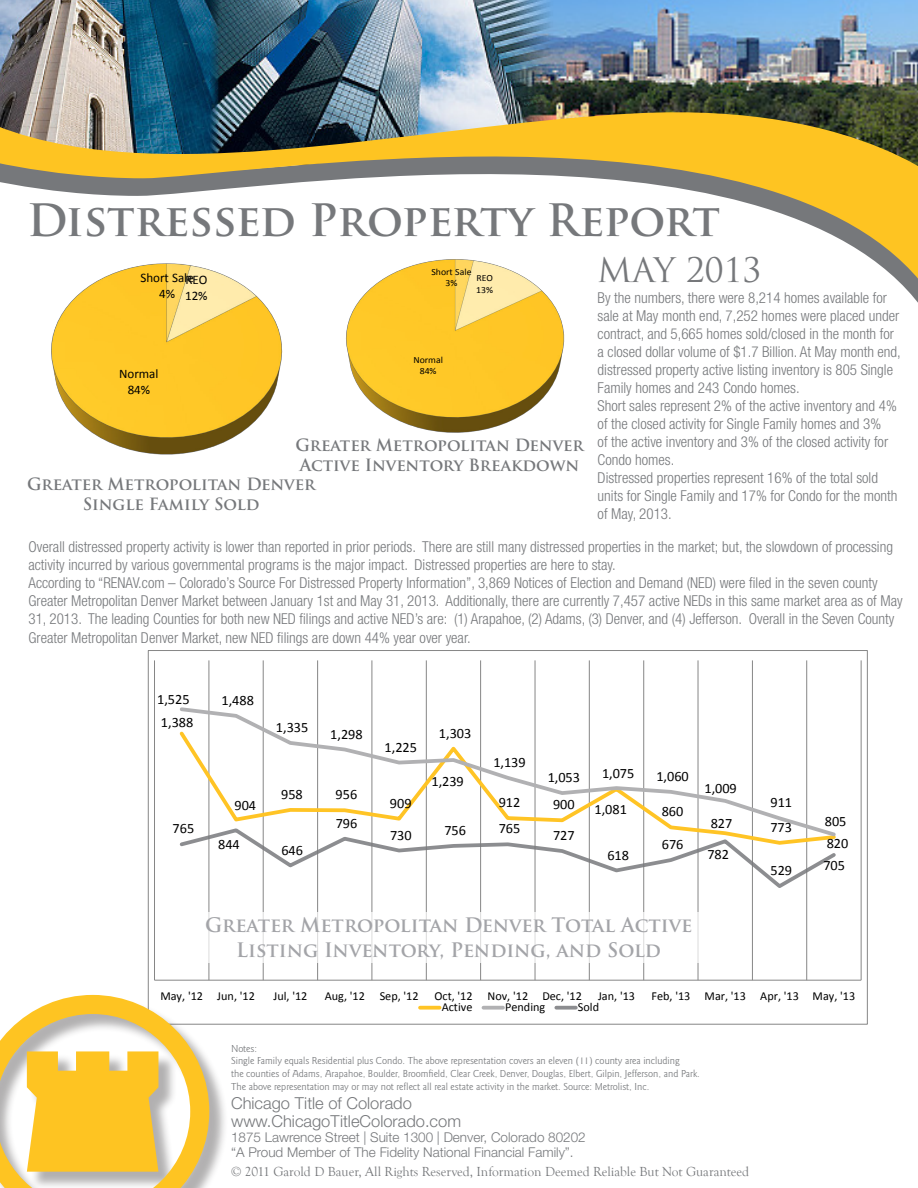
<style>
.page{position:relative;width:918px;height:1188px;background:#fff}
.page>*{position:absolute;margin:0;border:0;box-sizing:border-box;transform-origin:0 0}
.t1{font:700 43.5px "Trajan Pro";color:#76787b}
.t2{font:33px "Trajan Pro";color:#76787b}
.t3{font:700 19.5px/25.2px "Trajan Pro";color:#a3a4a8;text-align:center}
.t4{font:700 16.5px/19.8px "Trajan Pro";color:#76787b}
.t5{font:300 16.5px "Helvetica Neue LT Std";color:#76787b}
.t6{font:300 condensed 15px/18px "Helvetica Neue LT Std";color:#76787b}
.t7{font:14.25px "Calibri";letter-spacing:-.005em;color:#000}
.t8{font:300 13.5px "Helvetica Neue LT Std";color:#76787b}
.t9{font:13.5px "Goudy Old Style T";color:#76787b}
.t10{font:13.05px/15.9px "Calibri";color:#000;text-align:center}
.t11{font:12.15px "Calibri";color:#000}
.t12{font:10.5px/12.6px "Goudy Sans Std";color:#76787b}
.t13{font:9.45px/11.6px "Calibri";color:#000;text-align:center;scale:1.04 1}
</style>
<div class="page">
<hr style="left:209px;top:660px;width:1px;height:320px;background:#868686">
<hr style="left:263px;top:660px;width:1px;height:320px;background:#868686">
<hr style="left:317px;top:660px;width:1px;height:320px;background:#868686">
<hr style="left:372px;top:660px;width:1px;height:320px;background:#868686">
<hr style="left:426px;top:660px;width:1px;height:320px;background:#868686">
<hr style="left:480px;top:660px;width:1px;height:320px;background:#868686">
<hr style="left:535px;top:660px;width:1px;height:320px;background:#868686">
<hr style="left:589px;top:660px;width:1px;height:320px;background:#868686">
<hr style="left:643px;top:660px;width:1px;height:320px;background:#868686">
<hr style="left:698px;top:660px;width:1px;height:320px;background:#868686">
<hr style="left:752px;top:660px;width:1px;height:320px;background:#868686">
<hr style="left:806px;top:660px;width:1px;height:320px;background:#868686">
<hr style="left:861px;top:660px;width:1px;height:320px;background:#868686">
<hr style="left:154px;top:660px;width:1px;height:320px;background:#868686">
<hr style="left:155px;top:980px;width:706px;height:1px;background:#868686">
<svg style="left:179px;top:705px;width:633px;height:121px"></svg>
<svg style="left:179px;top:826px;width:657px;height:65px"></svg>
<svg style="left:420px;top:1006px;width:20px;height:4px"></svg>
<svg style="left:483px;top:1006px;width:20px;height:4px"></svg>
<hr style="left:556px;top:1006px;width:20px;height:4px;background:#77787b;opacity:.84">
<svg style="left:349px;top:359px;width:213px;height:74px"></svg>
<svg style="left:51px;top:359px;width:231px;height:96px"></svg>
<div style="left:199px;top:912px;width:500px;height:51px;background:#fff"></div>
<div style="left:0;top:997px;width:229px;height:191px;background:#231f20;opacity:.35"></div>
<svg style="left:0;top:995px;width:209px;height:193px"></svg>
<img style="left:557px;top:0;width:361px;height:83px">
<img style="left:221px;top:0;width:336px;height:83px">
<img style="left:0;top:0;width:221px;height:83px">
<svg style="left:51px;top:342px;width:513px;height:17px;background:#fece43"></svg>
<svg style="left:0;top:83px;width:918px;height:259px"></svg>
<p class="t1" style="left:27px;top:193px;width:694px">Distressed Property Report</p>
<p class="t10" style="left:140px;top:269px;width:55px">Short Sale<br>4%</p>
<p class="t10" style="left:185px;top:272px;width:24px;text-align:left">REO<br>12%</p>
<p class="t10" style="left:119px;top:366px;width:41px">Normal<br>84%</p>
<p class="t13" style="left:431px;top:266px;width:40px">Short Sale<br>3%</p>
<p class="t13" style="left:476px;top:273px;width:18px;text-align:left">REO<br>13%</p>
<p class="t13" style="left:413px;top:354px;width:30px">Normal<br>84%</p>
<p class="t4" style="left:295px;top:436px;width:290px">Greater Metropolitan Denver<br>Active Inventory Breakdown</p>
<p class="t4" style="left:27px;top:474px;width:290px">Greater Metropolitan Denver</p>
<p class="t4" style="left:83px;top:494px;width:178px">Single Family Sold</p>
<p class="t2" style="left:597px;top:249px;width:166px">MAY 2013</p>
<p class="t6" style="left:598px;top:288px;width:305px">By the numbers, there were 8,214 homes available for sale at May month end, 7,252 homes were placed under contract, and 5,665 homes sold/closed in the month for a closed dollar volume of $1.7 Billion. At May month end, distressed property active listing inventory is 805 Single Family homes and 243 Condo homes.</p>
<p class="t6" style="left:598px;top:396px;width:301px">Short sales represent 2% of the active inventory and 4% of the closed activity for Single Family homes and 3%<br>of the active inventory and 3% of the closed activity for Condo homes.</p>
<p class="t6" style="left:598px;top:468px;width:301px">Distressed properties represent 16% of the total sold units for Single Family and 17% for Condo for the month of May, 2013.</p>
<p class="t6" style="left:28px;top:537px;width:866px">Overall distressed property activity is lower than reported in prior periods. There are still many distressed properties in the market; but, the slowdown of processing activity incurred by various governmental programs is the major impact. Distressed properties are here to stay.</p>
<p class="t6" style="left:28px;top:573px;width:876px">According to “RENAV.com – Colorado’s Source For Distressed Property Information”, 3,869 Notices of Election and Demand (NED) were filed in the seven county<br>Greater Metropolitan Denver Market between January 1st and May 31, 2013. Additionally, there are currently 7,457 active NEDs in this same market area as of May<br>31, 2013. The leading Counties for both new NED filings and active NED’s are: (1) Arapahoe, (2) Adams, (3) Denver, and (4) Jefferson. Overall in the Seven County</p>
<p class="t6" style="left:28px;top:629px;width:444px">Greater Metropolitan Denver Market, new NED filings are down 44% year over year.</p>
<p class="t7" style="left:157px;top:691px;width:34px">1,525</p>
<p class="t7" style="left:222px;top:691px;width:34px">1,488</p>
<p class="t7" style="left:161px;top:713px;width:34px">1,388</p>
<p class="t7" style="left:276px;top:718px;width:34px">1,335</p>
<p class="t7" style="left:330px;top:725px;width:34px">1,298</p>
<p class="t7" style="left:385px;top:738px;width:34px">1,225</p>
<p class="t7" style="left:439px;top:724px;width:34px">1,303</p>
<p class="t7" style="left:173px;top:820px;width:23px">765</p>
<p class="t7" style="left:235px;top:796px;width:23px">904</p>
<p class="t7" style="left:218px;top:836px;width:23px">844</p>
<p class="t7" style="left:281px;top:785px;width:23px">958</p>
<p class="t7" style="left:336px;top:786px;width:23px">956</p>
<p class="t7" style="left:281px;top:841px;width:23px">646</p>
<p class="t7" style="left:336px;top:814px;width:23px">796</p>
<p class="t7" style="left:432px;top:772px;width:34px">1,239</p>
<p class="t7" style="left:493px;top:753px;width:34px">1,139</p>
<p class="t7" style="left:548px;top:768px;width:34px">1,053</p>
<p class="t7" style="left:602px;top:765px;width:34px">1,075</p>
<p class="t7" style="left:656px;top:767px;width:34px">1,060</p>
<p class="t7" style="left:705px;top:780px;width:34px">1,009</p>
<p class="t7" style="left:390px;top:794px;width:23px">909</p>
<p class="t7" style="left:499px;top:793px;width:23px">912</p>
<p class="t7" style="left:553px;top:796px;width:23px">900</p>
<p class="t7" style="left:390px;top:826px;width:23px">730</p>
<p class="t7" style="left:444px;top:821px;width:23px">756</p>
<p class="t7" style="left:499px;top:820px;width:23px">765</p>
<p class="t7" style="left:553px;top:826px;width:23px">727</p>
<p class="t7" style="left:595px;top:800px;width:34px">1,081</p>
<p class="t7" style="left:607px;top:846px;width:23px">618</p>
<p class="t7" style="left:662px;top:803px;width:23px">860</p>
<p class="t7" style="left:662px;top:835px;width:23px">676</p>
<p class="t7" style="left:770px;top:794px;width:23px">911</p>
<p class="t7" style="left:711px;top:814px;width:23px">827</p>
<p class="t7" style="left:770px;top:818px;width:23px">773</p>
<p class="t7" style="left:707px;top:846px;width:23px">782</p>
<p class="t7" style="left:771px;top:862px;width:23px">529</p>
<p class="t3" style="left:205px;top:913px;width:489px">Greater Metropolitan Denver Total Active<br>Listing Inventory, Pending, and Sold</p>
<p class="t7" style="left:825px;top:813px;width:23px">805</p>
<p class="t7" style="left:827px;top:834px;width:23px">820</p>
<p class="t7" style="left:823px;top:857px;width:23px">705</p>
<p class="t11" style="left:160px;top:988px;width:96px">May, '12 Jun, '12</p>
<p class="t11" style="left:273px;top:988px;width:36px">Jul, '12</p>
<p class="t11" style="left:325px;top:988px;width:95px">Aug, '12 Sep, '12</p>
<p class="t11" style="left:434px;top:988px;width:149px">Oct, '12 Nov, '12 Dec, '12</p>
<p class="t11" style="left:598px;top:988px;width:39px">Jan, '13</p>
<p class="t11" style="left:651px;top:988px;width:205px">Feb, '13 Mar, '13 Apr, '13 May, '13</p>
<p class="t11" style="left:442px;top:999px;width:32px">Active</p>
<p class="t11" style="left:505px;top:999px;width:42px">Pending</p>
<p class="t11" style="left:578px;top:999px;width:23px">Sold</p>
<p class="t12" style="left:231px;top:1042px;width:28px">Notes:</p>
<p class="t12" style="left:231px;top:1055px;width:470px">Single Family equals Residential plus Condo. The above representation covers an eleven (11) county area including<br>the counties of Adams, Arapahoe, Boulder, Broomfield, Clear Creek, Denver, Douglas, Elbert, Gilpin, Jefferson, and Park.<br>The above representation may or may not reflect all real estate activity in the market. Source: Metrolist, Inc.</p>
<p class="t5" style="left:231px;top:1093px;width:182px">Chicago Title of Colorado</p>
<p class="t5" style="left:231px;top:1111px;width:231px">www.ChicagoTitleColorado.com</p>
<p class="t8" style="left:231px;top:1129px;width:356px">1875 Lawrence Street | Suite 1300 | Denver, Colorado 80202</p>
<p class="t8" style="left:231px;top:1144px;width:344px">“A Proud Member of The Fidelity National Financial Family”.</p>
<p class="t9" style="left:231px;top:1164px;width:520px">© 2011 Garold D Bauer, All Rights Reserved, Information Deemed Reliable But Not Guaranteed</p>
</div>
